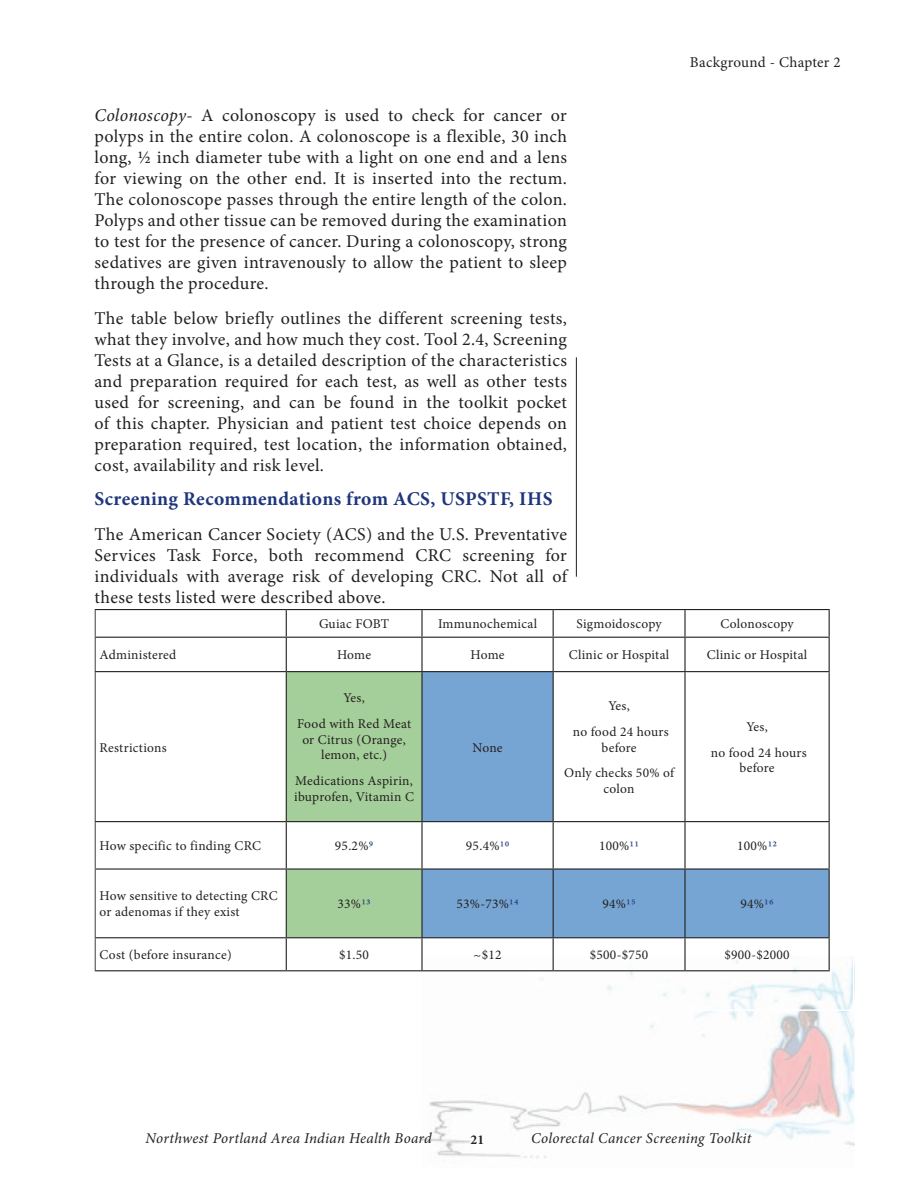
<style>
.page{position:relative;width:918px;height:1188px;background:#fff}
.page>*{position:absolute;margin:0;border:0;box-sizing:border-box;transform-origin:0 0}
.t1{font:700 19.5px "Minion Pro";letter-spacing:.02em;color:#1f357c}
.t2{font:18px/21px "Minion Pro";letter-spacing:.02em;color:#231f20;text-align:justify}
.t3{font:italic 15px "Minion Pro";letter-spacing:.015em;color:#231f20}
.t4{font:15px "Minion Pro";letter-spacing:.015em;color:#231f20}
.t5{font:13.5px/25.8px "Minion Pro";letter-spacing:.02em;color:#231f20;text-align:center}
.t6{font:700 13.5px "Minion Pro";color:#231f20}
.s1{font-style:italic}
.s2{color:#1f357c}
</style>
<div class="page">
<img style="left:422px;top:957px;width:432px;height:201px">
<svg style="left:287px;top:672px;width:134px;height:265px"></svg>
<svg style="left:423px;top:672px;width:406px;height:265px"></svg>
<svg style="left:286px;top:611px;width:1px;height:26px"></svg>
<hr style="left:421px;top:610px;width:2px;height:27px;background:#231f20">
<svg style="left:553px;top:611px;width:1px;height:26px"></svg>
<hr style="left:684px;top:610px;width:2px;height:27px;background:#231f20">
<svg style="left:829px;top:611px;width:1px;height:26px"></svg>
<hr style="left:94px;top:637px;width:192px;height:1px;background:#231f20">
<hr style="left:286px;top:637px;width:136px;height:1px;background:#231f20">
<hr style="left:286px;top:638px;width:1px;height:33px;background:#231f20">
<hr style="left:422px;top:637px;width:131px;height:1px;background:#231f20">
<hr style="left:421px;top:638px;width:2px;height:33px;background:#231f20">
<hr style="left:553px;top:637px;width:132px;height:1px;background:#231f20">
<hr style="left:553px;top:638px;width:1px;height:33px;background:#231f20">
<hr style="left:685px;top:637px;width:145px;height:1px;background:#231f20">
<hr style="left:684px;top:638px;width:2px;height:33px;background:#231f20">
<hr style="left:829px;top:638px;width:1px;height:33px;background:#231f20">
<hr style="left:94px;top:671px;width:192px;height:1px;background:#231f20">
<hr style="left:422px;top:671px;width:131px;height:1px;background:#231f20">
<hr style="left:553px;top:671px;width:132px;height:1px;background:#231f20">
<hr style="left:553px;top:672px;width:1px;height:149px;background:#231f20">
<hr style="left:685px;top:671px;width:145px;height:1px;background:#231f20">
<hr style="left:684px;top:672px;width:2px;height:149px;background:#231f20">
<hr style="left:829px;top:672px;width:1px;height:149px;background:#231f20">
<hr style="left:94px;top:821px;width:192px;height:1px;background:#231f20">
<hr style="left:286px;top:822px;width:1px;height:46px;background:#231f20">
<hr style="left:422px;top:821px;width:131px;height:1px;background:#231f20">
<hr style="left:421px;top:822px;width:2px;height:46px;background:#231f20">
<hr style="left:553px;top:821px;width:132px;height:1px;background:#231f20">
<hr style="left:553px;top:822px;width:1px;height:46px;background:#231f20">
<hr style="left:685px;top:821px;width:145px;height:1px;background:#231f20">
<hr style="left:684px;top:822px;width:2px;height:46px;background:#231f20">
<hr style="left:829px;top:822px;width:1px;height:46px;background:#231f20">
<hr style="left:94px;top:868px;width:192px;height:2px;background:#231f20">
<hr style="left:286px;top:868px;width:136px;height:2px;background:#231f20">
<hr style="left:286px;top:870px;width:1px;height:67px;background:#231f20">
<hr style="left:422px;top:868px;width:131px;height:2px;background:#231f20">
<hr style="left:421px;top:870px;width:2px;height:67px;background:#231f20">
<hr style="left:553px;top:868px;width:132px;height:2px;background:#231f20">
<hr style="left:553px;top:870px;width:1px;height:67px;background:#231f20">
<hr style="left:685px;top:868px;width:145px;height:2px;background:#231f20">
<hr style="left:684px;top:870px;width:2px;height:67px;background:#231f20">
<hr style="left:829px;top:870px;width:1px;height:67px;background:#231f20">
<hr style="left:94px;top:937px;width:192px;height:1px;background:#231f20">
<hr style="left:286px;top:937px;width:136px;height:1px;background:#231f20">
<hr style="left:286px;top:938px;width:1px;height:32px;background:#231f20">
<hr style="left:422px;top:937px;width:131px;height:1px;background:#231f20">
<hr style="left:421px;top:938px;width:2px;height:32px;background:#231f20">
<hr style="left:553px;top:937px;width:132px;height:1px;background:#231f20">
<hr style="left:553px;top:938px;width:1px;height:32px;background:#231f20">
<hr style="left:685px;top:937px;width:145px;height:1px;background:#231f20">
<hr style="left:684px;top:938px;width:2px;height:32px;background:#231f20">
<hr style="left:829px;top:938px;width:1px;height:32px;background:#231f20">
<hr style="left:94px;top:970px;width:192px;height:1px;background:#231f20">
<hr style="left:286px;top:970px;width:136px;height:1px;background:#231f20">
<hr style="left:422px;top:970px;width:131px;height:1px;background:#231f20">
<hr style="left:553px;top:970px;width:132px;height:1px;background:#231f20">
<hr style="left:685px;top:970px;width:145px;height:1px;background:#231f20">
<hr style="left:286px;top:671px;width:136px;height:1px;background:#231f20">
<hr style="left:286px;top:672px;width:1px;height:149px;background:#231f20">
<hr style="left:421px;top:672px;width:2px;height:149px;background:#231f20">
<hr style="left:286px;top:821px;width:136px;height:1px;background:#231f20">
<div style="left:93px;top:608px;width:761px;height:403px;border:2px solid #fff"></div>
<hr style="left:576px;top:357px;width:1px;height:220px;background:#231f20">
<p class="t2" style="left:94px;top:105px;width:474px"><span class="s1">Colonoscopy-</span> A colonoscopy is used to check for cancer or polyps in the entire colon. A colonoscope is a flexible, 30 inch long, ½ inch diameter tube with a light on one end and a lens for viewing on the other end. It is inserted into the rectum.<br>The colonoscope passes through the entire length of the colon.<br>Polyps and other tissue can be removed during the examination to test for the presence of cancer. During a colonoscopy, strong sedatives are given intravenously to allow the patient to sleep through the procedure.</p>
<p class="t2" style="left:94px;top:307px;width:474px">The table below briefly outlines the different screening tests, what they involve, and how much they cost. Tool 2.4, Screening Tests at a Glance, is a detailed description of the characteristics and preparation required for each test, as well as other tests used for screening, and can be found in the toolkit pocket of this chapter. Physician and patient test choice depends on preparation required, test location, the information obtained, cost, availability and risk level.</p>
<p class="t1" style="left:94px;top:485px;width:460px">Screening Recommendations from ACS, USPSTF, IHS</p>
<p class="t2" style="left:94px;top:523px;width:474px">The American Cancer Society (ACS) and the U.S. Preventative Services Task Force, both recommend CRC screening for individuals with average risk of developing CRC. Not all of these tests listed were described above.</p>
<p class="t4" style="left:690px;top:52px;width:152px">Background - Chapter 2</p>
<p class="t5" style="left:319px;top:611px;width:72px">Guiac FOBT</p>
<p class="t5" style="left:438px;top:611px;width:101px">Immunochemical</p>
<p class="t5" style="left:577px;top:611px;width:87px">Sigmoidoscopy</p>
<p class="t5" style="left:720px;top:611px;width:75px">Colonoscopy</p>
<p class="t5" style="left:100px;top:642px;width:78px">Administered</p>
<p class="t5" style="left:337px;top:642px;width:36px">Home</p>
<p class="t5" style="left:471px;top:642px;width:36px">Home</p>
<p class="t5" style="left:569px;top:642px;width:102px">Clinic or Hospital</p>
<p class="t5" style="left:707px;top:642px;width:102px">Clinic or Hospital</p>
<p class="t5" style="left:100px;top:734px;width:69px">Restrictions</p>
<p class="t5" style="left:297px;top:685px;width:116px">Yes,<br>Food with Red Meat</p>
<p class="t5" style="left:302px;top:732px;width:105px;line-height:15.6px">or Citrus (Orange, lemon, etc.)</p>
<p class="t5" style="left:294px;top:773px;width:121px;line-height:15.6px;text-align:left">Medications Aspirin, ibuprofen, Vitamin C</p>
<p class="t5" style="left:473px;top:734px;width:32px">None</p>
<p class="t5" style="left:573px;top:693px;width:97px">Yes,<br>no food 24 hours</p>
<p class="t5" style="left:564px;top:734px;width:112px">before<br>Only checks 50% of</p>
<p class="t5" style="left:604px;top:776px;width:32px">colon</p>
<p class="t5" style="left:711px;top:714px;width:97px">Yes,<br>no food 24 hours</p>
<p class="t5" style="left:740px;top:755px;width:37px">before</p>
<p class="t5" style="left:100px;top:833px;width:163px">How specific to finding CRC</p>
<p class="t5" style="left:335px;top:833px;width:40px">95.2%<span class="s2">9</span></p>
<p class="t5" style="left:466px;top:833px;width:45px">95.4%<span class="s2">10</span></p>
<p class="t5" style="left:599px;top:833px;width:41px">100%<span class="s2">11</span></p>
<p class="t5" style="left:737px;top:833px;width:41px">100%<span class="s2">12</span></p>
<p class="t5" style="left:100px;top:888px;width:180px;line-height:15.6px;text-align:left">How sensitive to detecting CRC or adenomas if they exist</p>
<p class="t5" style="left:338px;top:891px;width:35px">33%<span class="s2">13</span></p>
<p class="t5" style="left:456px;top:891px;width:64px">53%-73%<span class="s2">14</span></p>
<p class="t5" style="left:602px;top:891px;width:35px">94%<span class="s2">15</span></p>
<p class="t5" style="left:740px;top:891px;width:35px">94%<span class="s2">16</span></p>
<p class="t5" style="left:100px;top:942px;width:134px">Cost (before insurance)</p>
<p class="t5" style="left:339px;top:942px;width:31px">$1.50</p>
<p class="t5" style="left:474px;top:942px;width:29px">~$12</p>
<p class="t5" style="left:590px;top:942px;width:60px">$500-$750</p>
<p class="t5" style="left:724px;top:942px;width:67px">$900-$2000</p>
<p class="t3" style="left:146px;top:1128px;width:288px">Northwest Portland Area Indian Health Board</p>
<p class="t3" style="left:531px;top:1128px;width:222px">Colorectal Cancer Screening Toolkit</p>
<p class="t6" style="left:471px;top:1130px;width:15px">21</p>
</div>
